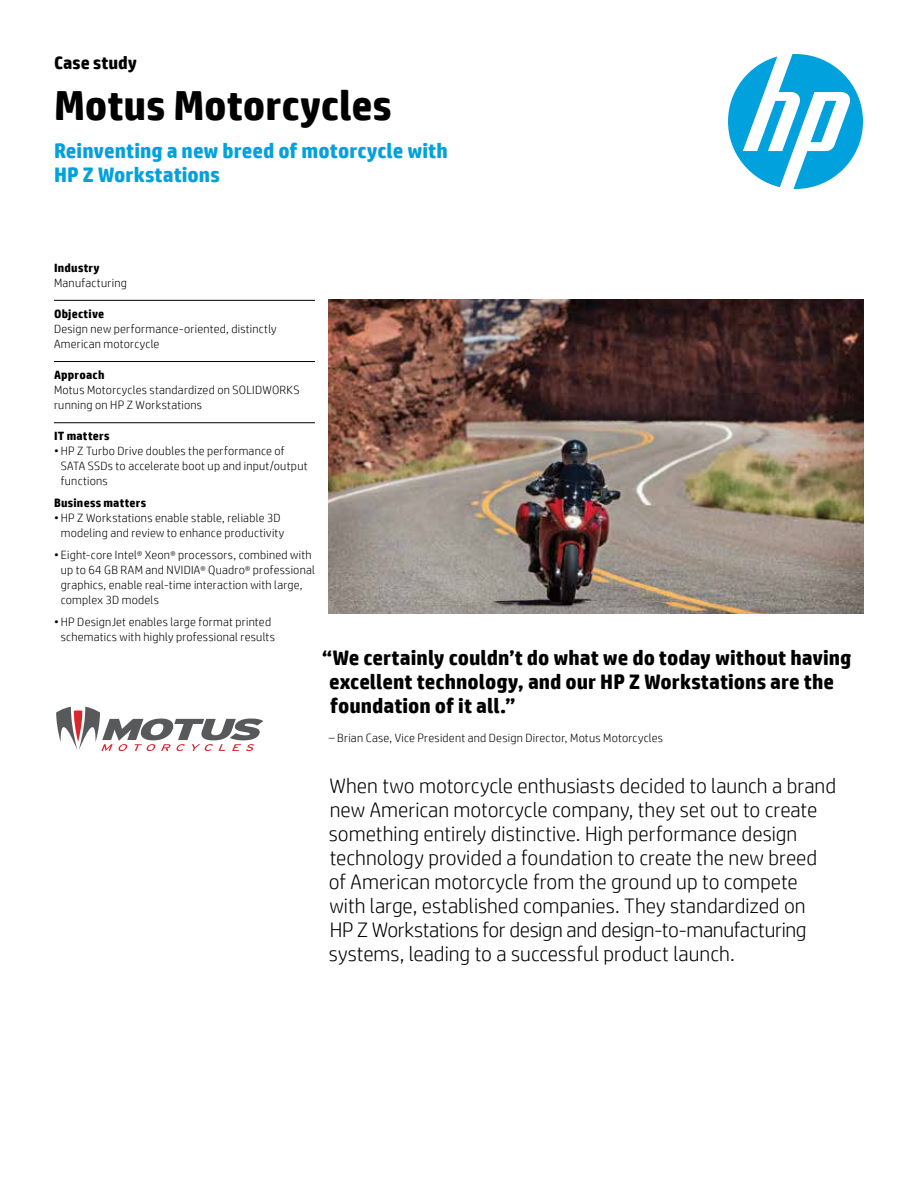
<style>
.page{position:relative;width:918px;height:1188px;background:#fff}
.page>*{position:absolute;margin:0;border:0;box-sizing:border-box;transform-origin:0 0}
.Headline_28_30{font:700 42px "HP Simplified";color:#000}
.Intro_14_16{font:300 21px/24px "HP Simplified";color:#000}
.Cover_quote_14_16{font:700 21px/24px "HP Simplified";color:#000}
.Subhead_14_16_bold_b{font:700 21px/24px "HP Simplified";color:#00a1dd}
.Docment_type_12_14{font:700 18px "HP Simplified";letter-spacing:.005em;color:#000}
.Sidebar_body_w__rule{font:300 12px/15px "HP Simplified";letter-spacing:.02em;color:#000}
.Cover_quote_attribut{font:300 12px "HP Simplified";letter-spacing:.02em;color:#000}
.Sidebar_header{font:700 12px "HP Simplified";letter-spacing:.02em;color:#000}
.s1{font-size:10.5px}
</style>
<div class="page">
<svg style="left:728px;top:54px;width:135px;height:135px"></svg>
<svg style="left:56px;top:707px;width:207px;height:44px"></svg>
<img style="left:329px;top:300px;width:535px;height:313px">
<hr style="left:54px;top:300px;width:261px;height:1px;background:#000">
<hr style="left:54px;top:361px;width:261px;height:1px;background:#000">
<hr style="left:54px;top:422px;width:261px;height:1px;background:#000">
<p class="Docment_type_12_14" style="left:54px;top:52px;width:85px">Case study</p>
<p class="Headline_28_30" style="left:54px;top:81px;width:339px">Motus Motorcycles</p>
<p class="Subhead_14_16_bold_b" style="left:54px;top:138px;width:395px">Reinventing a new breed of motorcycle with<br>HP Z Workstations</p>
<p class="Sidebar_header" style="left:54px;top:260px;width:47px">Industry</p>
<p class="Sidebar_body_w__rule" style="left:54px;top:275px;width:74px">Manufacturing</p>
<p class="Sidebar_header" style="left:54px;top:307px;width:52px">Objective</p>
<p class="Sidebar_body_w__rule" style="left:54px;top:321px;width:224px">Design new performance-oriented, distinctly<br>American motorcycle</p>
<p class="Sidebar_header" style="left:54px;top:368px;width:52px">Approach</p>
<p class="Sidebar_body_w__rule" style="left:54px;top:382px;width:247px">Motus Motorcycles standardized on SOLIDWORKS running on HP Z Workstations</p>
<p class="Sidebar_header" style="left:54px;top:429px;width:57px">IT matters</p>
<p class="Sidebar_body_w__rule" style="left:61px;top:443px;width:248px;text-indent:-7px">• HP Z Turbo Drive doubles the performance of<br>SATA SSDs to accelerate boot up and input/output functions</p>
<p class="Sidebar_header" style="left:54px;top:496px;width:94px">Business matters</p>
<p class="Sidebar_body_w__rule" style="left:54px;top:510px;width:232px;text-align:center">• HP Z Workstations enable stable, reliable 3D modeling and review to enhance productivity</p>
<p class="Sidebar_body_w__rule" style="left:61px;top:547px;width:256px;text-indent:-7px">• Eight-core Intel<span class="s1">®</span> Xeon<span class="s1">®</span> processors, combined with up to 64 GB RAM and NVIDIA<span class="s1">®</span> Quadro<span class="s1">®</span> professional graphics, enable real-time interaction with large, complex 3D models</p>
<p class="Sidebar_body_w__rule" style="left:54px;top:614px;width:223px;text-align:center">• HP DesignJet enables large format printed schematics with highly professional results</p>
<p class="Cover_quote_14_16" style="left:329px;top:646px;width:524px;text-indent:-7px">“We certainly couldn’t do what we do today without having excellent technology, and our HP Z Workstations are the foundation of it all.”</p>
<p class="Cover_quote_attribut" style="left:329px;top:731px;width:336px">– Brian Case, Vice President and Design Director, Motus Motorcycles</p>
<p class="Intro_14_16" style="left:329px;top:773px;width:509px">When two motorcycle enthusiasts decided to launch a brand new American motorcycle company, they set out to create something entirely distinctive. High performance design technology provided a foundation to create the new breed of American motorcycle from the ground up to compete with large, established companies. They standardized on<br>HP Z Workstations for design and design-to-manufacturing systems, leading to a successful product launch.</p>
</div>
